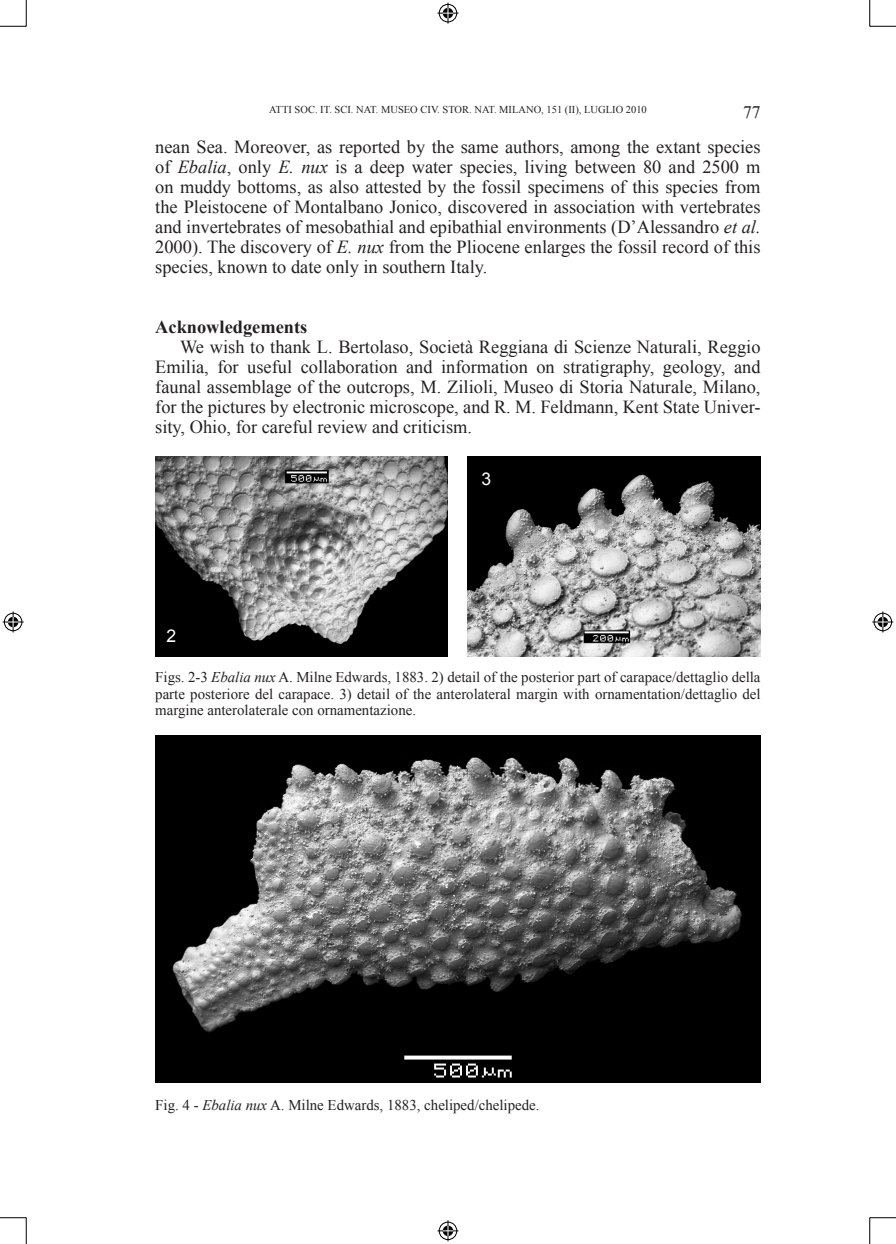
<style>
.page{position:relative;width:896px;height:1244px;background:#fff}
.page>*{position:absolute;margin:0;border:0;box-sizing:border-box;transform-origin:0 0}
.TESTO_11_4_RIENTRO{font:18.38px/19.9px "Times New Roman";color:#231f20;text-align:justify}
.TESTO_11_4_-_RIENTRO{font:700 18.38px "Times New Roman";color:#231f20}
.t1{font:17.5px "Times New Roman";color:#231f20}
.t2{font:17.5px "Arial";color:#fff}
.Dida_Atti{font:14.88px/16.6px "Times New Roman";color:#231f20;text-align:justify}
.t3{font:10.5px "Times New Roman";color:#231f20}
.s1{font-style:italic}
</style>
<div class="page">
<img style="left:155px;top:456px;width:293px;height:200px">
<img style="left:468px;top:456px;width:292px;height:200px">
<img style="left:155px;top:735px;width:605px;height:347px">
<svg style="left:0;top:0;width:27px;height:27px"></svg>
<svg style="left:0;top:1217px;width:27px;height:26px"></svg>
<svg style="left:869px;top:0;width:27px;height:27px"></svg>
<svg style="left:869px;top:1217px;width:27px;height:26px"></svg>
<svg style="left:437px;top:3px;width:21px;height:21px"></svg>
<svg style="left:437px;top:1220px;width:21px;height:20px"></svg>
<svg style="left:3px;top:611px;width:21px;height:21px"></svg>
<svg style="left:872px;top:611px;width:21px;height:21px"></svg>
<p class="t3" style="left:269px;top:102px;width:379px">ATTI SOC. IT. SCI. NAT. MUSEO CIV. STOR. NAT. MILANO, 151 (II), LugLIo 2010</p>
<p class="t1" style="left:743px;top:100px;width:19px">77</p>
<p class="TESTO_11_4_RIENTRO" style="left:155px;top:137px;width:607px">nean Sea. Moreover, as reported by the same authors, among the extant species of <span class="s1">Ebalia</span>, only <span class="s1">E. nux</span> is a deep water species, living between 80 and 2500 m on muddy bottoms, as also attested by the fossil specimens of this species from the Pleistocene of Montalbano Jonico, discovered in association with vertebrates and invertebrates of mesobathial and epibathial environments (D’Alessandro <span class="s1">et al.<br></span>2000). The discovery of <span class="s1">E. nux</span> from the Pliocene enlarges the fossil record of this species, known to date only in southern Italy.</p>
<p class="TESTO_11_4_-_RIENTRO" style="left:155px;top:314px;width:154px">Acknowledgements</p>
<p class="TESTO_11_4_RIENTRO" style="left:155px;top:336px;width:607px;text-indent:25px">We wish to thank L. Bertolaso, Società Reggiana di Scienze Naturali, Reggio Emilia, for useful collaboration and information on stratigraphy, geology, and faunal assemblage of the outcrops, M. Zilioli, Museo di Storia Naturale, Milano, for the pictures by electronic microscope, and R. M. Feldmann, Kent State Univer&shy;sity, Ohio, for careful review and criticism.</p>
<p class="t2" style="left:481px;top:467px;width:11px">3</p>
<p class="t2" style="left:166px;top:624px;width:11px">2</p>
<p class="Dida_Atti" style="left:155px;top:668px;width:607px">Figs. 2-3 <span class="s1">Ebalia nux</span> A. Milne Edwards, 1883. 2) detail of the posterior part of carapace/dettaglio della parte posteriore del carapace. 3) detail of the anterolateral margin with ornamentation/dettaglio del margine anterolaterale con ornamentazione.</p>
<p class="Dida_Atti" style="left:155px;top:1096px;width:386px">Fig. 4 - <span class="s1">Ebalia nux</span> A. Milne Edwards, 1883, cheliped/chelipede.</p>
</div>
